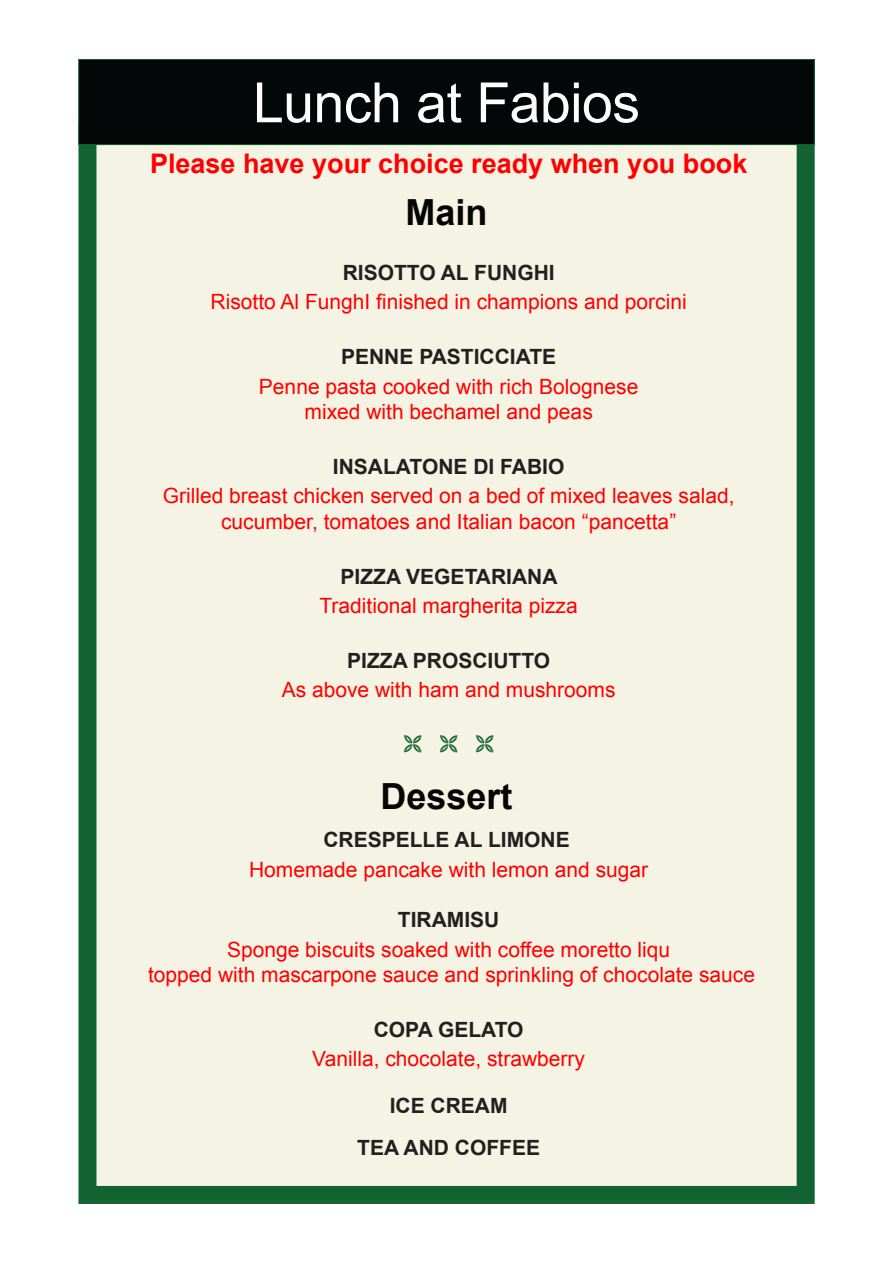
<style>
.page{position:relative;width:893px;height:1263px;background:#fff}
.page>*{position:absolute;margin:0;border:0;box-sizing:border-box;transform-origin:0 0}
.t1{font:55.5px "Arial";letter-spacing:-.01em;color:#fff}
.headins{font:700 36px "Arial";color:#050503}
.body{font:700 27px "Arial";color:#f00}
.body-2{font:21px/25.2px "Arial";color:#f00;text-align:center}
.Sub_bold_caps{font:700 21px "Arial";color:#231f20}
.headins-2{font:700 21px "Arial";color:#231f20}
</style>
<div class="page">
<div style="left:87px;top:132px;width:719px;height:1063px;background:#f5f3e4"></div>
<div style="left:78px;top:123px;width:737px;height:1081px;border:18px solid #136232"></div>
<div style="left:79px;top:60px;width:735px;height:85px;background:#030708"></div>
<div style="left:78px;top:59px;width:737px;height:86px;border:1px solid #136232"></div>
<p class="t1" style="left:253px;top:66px;width:389px">Lunch at Fabios</p>
<p class="body" style="left:150px;top:146px;width:599px">Please have your choice ready when you book</p>
<p class="headins" style="left:406px;top:188px;width:84px">Main</p>
<p class="Sub_bold_caps" style="left:343px;top:259px;width:213px">RISOTTO AL FUNGHI</p>
<p class="body-2" style="left:211px;top:290px;width:478px">Risotto Al FunghI finished in champions and porcini</p>
<p class="Sub_bold_caps" style="left:341px;top:343px;width:217px">PENNE PASTICCIATE</p>
<p class="body-2" style="left:259px;top:374px;width:381px">Penne pasta cooked with rich Bolognese mixed with bechamel and peas</p>
<p class="Sub_bold_caps" style="left:333px;top:453px;width:233px">INSALATONE DI FABIO</p>
<p class="body-2" style="left:163px;top:484px;width:573px">Grilled breast chicken served on a bed of mixed leaves salad, cucumber, tomatoes and Italian bacon “pancetta”</p>
<p class="Sub_bold_caps" style="left:341px;top:562px;width:218px">PIZZA VEGETARIANA</p>
<p class="body-2" style="left:319px;top:593px;width:260px">Traditional margherita pizza</p>
<p class="Sub_bold_caps" style="left:347px;top:647px;width:205px">PIZZA PROSCIUTTO</p>
<p class="body-2" style="left:282px;top:678px;width:335px">As above with ham and mushrooms</p>
<p class="headins" style="left:380px;top:772px;width:134px">Dessert</p>
<p class="headins-2" style="left:323px;top:826px;width:248px">CRESPELLE AL LIMONE</p>
<p class="body-2" style="left:249px;top:857px;width:401px">Homemade pancake with lemon and sugar</p>
<p class="Sub_bold_caps" style="left:398px;top:906px;width:103px">TIRAMISU</p>
<p class="body-2" style="left:148px;top:937px;width:608px">Sponge biscuits soaked with coffee moretto liqu<br>topped with mascarpone sauce and sprinkling of chocolate sauce</p>
<p class="Sub_bold_caps" style="left:374px;top:1015px;width:151px">COPA GELATO</p>
<p class="body-2" style="left:312px;top:1046px;width:274px">Vanilla, chocolate, strawberry</p>
<p class="Sub_bold_caps" style="left:390px;top:1091px;width:119px">ICE CREAM</p>
<p class="Sub_bold_caps" style="left:357px;top:1133px;width:184px">TEA AND COFFEE</p>
</div>
